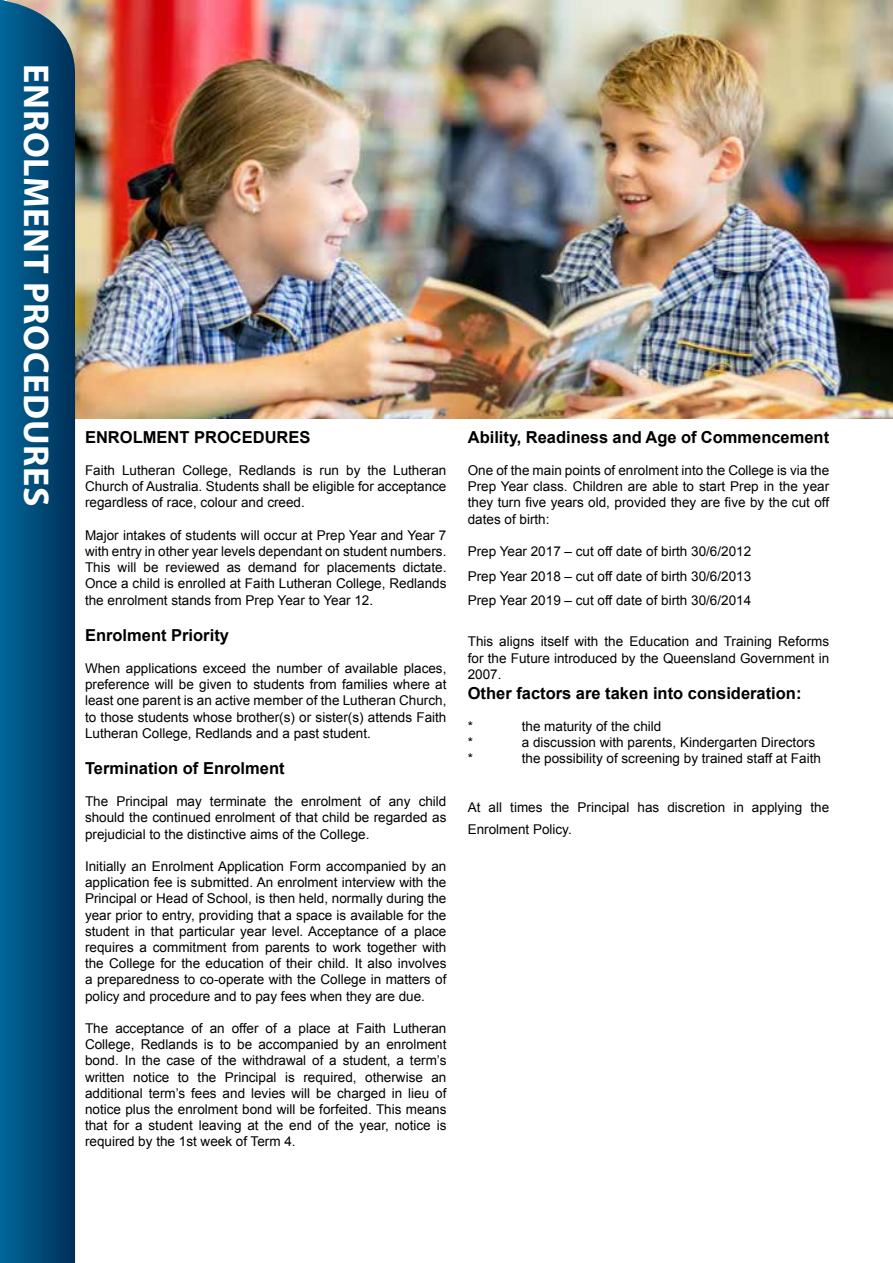
<style>
.page{position:relative;width:893px;height:1263px;background:#fff}
.page>*{position:absolute;margin:0;border:0;box-sizing:border-box;transform-origin:0 0}
.t1{font:700 36px "Myriad Pro";letter-spacing:.02em;color:#fff}
.t2{font:700 16.5px "Arial";color:#000}
.t3{font:13.5px/16.2px "Arial";color:#000;text-align:justify}
</style>
<div class="page">
<img style="left:75px;top:1px;width:818px;height:418px">
<svg style="left:0;top:0;width:75px;height:1263px;background:#024c79"></svg>
<h1 class="t1" style="left:60px;top:64px;width:444px;rotate:90deg">ENROLMENT PROCEDURES</h1>
<p class="t2" style="left:85px;top:426px;width:227px">ENROLMENT PROCEDURES</p>
<p class="t3" style="left:85px;top:462px;width:363px">Faith Lutheran College, Redlands is run by the Lutheran Church of Australia. Students shall be eligible for acceptance regardless of race, colour and creed.</p>
<p class="t3" style="left:85px;top:527px;width:363px">Major intakes of students will occur at Prep Year and Year 7 with entry in other year levels dependant on student numbers.<br>This will be reviewed as demand for placements dictate.<br>Once a child is enrolled at Faith Lutheran College, Redlands the enrolment stands from Prep Year to Year 12.</p>
<p class="t2" style="left:85px;top:624px;width:145px">Enrolment Priority</p>
<p class="t3" style="left:85px;top:660px;width:363px">When applications exceed the number of available places, preference will be given to students from families where at least one parent is an active member of the Lutheran Church, to those students whose brother(s) or sister(s) attends Faith Lutheran College, Redlands and a past student.</p>
<p class="t2" style="left:85px;top:757px;width:201px">Termination of Enrolment</p>
<p class="t3" style="left:85px;top:793px;width:363px">The Principal may terminate the enrolment of any child should the continued enrolment of that child be regarded as prejudicial to the distinctive aims of the College.</p>
<p class="t3" style="left:85px;top:858px;width:363px">Initially an Enrolment Application Form accompanied by an application fee is submitted. An enrolment interview with the Principal or Head of School, is then held, normally during the year prior to entry, providing that a space is available for the student in that particular year level. Acceptance of a place requires a commitment from parents to work together with the College for the education of their child. It also involves a preparedness to co-operate with the College in matters of policy and procedure and to pay fees when they are due.</p>
<p class="t3" style="left:85px;top:1020px;width:363px">The acceptance of an offer of a place at Faith Lutheran College, Redlands is to be accompanied by an enrolment bond. In the case of the withdrawal of a student, a term’s written notice to the Principal is required, otherwise an additional term’s fees and levies will be charged in lieu of notice plus the enrolment bond will be forfeited. This means that for a student leaving at the end of the year, notice is required by the 1st week of Term 4.</p>
<p class="t2" style="left:468px;top:426px;width:363px">Ability, Readiness and Age of Commencement</p>
<p class="t3" style="left:468px;top:462px;width:363px">One of the main points of enrolment into the College is via the Prep Year class. Children are able to start Prep in the year they turn five years old, provided they are five by the cut off dates of birth:</p>
<p class="t3" style="left:468px;top:539px;width:285px;line-height:24.8px">Prep Year 2017 – cut off date of birth 30/6/2012<br>Prep Year 2018 – cut off date of birth 30/6/2013<br>Prep Year 2019 – cut off date of birth 30/6/2014</p>
<p class="t3" style="left:468px;top:634px;width:363px">This aligns itself with the Education and Training Reforms for the Future introduced by the Queensland Government in 2007.</p>
<p class="t2" style="left:468px;top:682px;width:335px">Other factors are taken into consideration:</p>
<p class="t3" style="left:468px;top:718px;width:7px">*</p>
<p class="t3" style="left:522px;top:718px;width:141px">the maturity of the child</p>
<p class="t3" style="left:468px;top:734px;width:7px">*</p>
<p class="t3" style="left:522px;top:734px;width:295px">a discussion with parents, Kindergarten Directors</p>
<p class="t3" style="left:468px;top:751px;width:7px">*</p>
<p class="t3" style="left:522px;top:751px;width:301px">the possibility of screening by trained staff at Faith</p>
<p class="t3" style="left:468px;top:796px;width:363px;line-height:21.6px">At all times the Principal has discretion in applying the<br>Enrolment Policy.</p>
</div>
